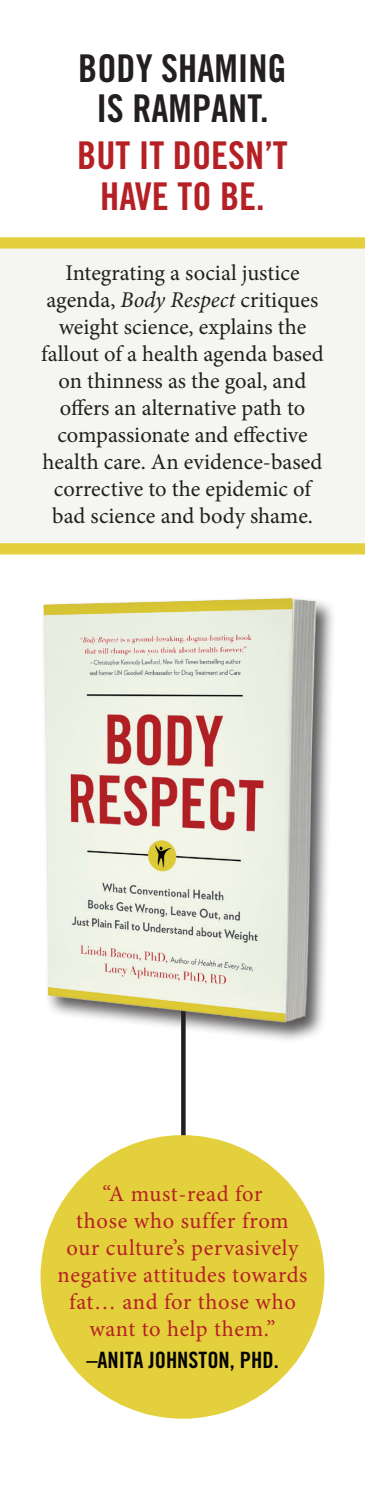
<style>
.page{position:relative;width:365px;height:1499px;background:#fff}
.page>*{position:absolute;margin:0;border:0;box-sizing:border-box;transform-origin:0 0}
.t1{font:38.25px/40.5px "Trade Gothic LT Std Bd Cn 20";color:#231f20;text-align:center}
.t2{font:38.25px/40.5px "Trade Gothic LT Std Bd Cn 20";color:#b52024;text-align:center}
.t3{font:22.5px/27px "Minion Pro";color:#231f20;text-align:center}
.t4{font:22.5px/27px "Minion Pro";letter-spacing:.025em;color:#b52024;text-align:center}
.t5{font:22.5px "Trade Gothic LT Std Bd Cn 20";color:#040503}
.s1{font-style:italic}
</style>
<div class="page">
<svg style="left:181px;top:1043px;width:4px;height:92px"></svg>
<div style="left:0;top:237px;width:364px;height:312px;background:#f5f6f2"></div>
<div style="left:40px;top:1135px;width:284px;height:283px;background:#e4cf3c;border-radius:50%"></div>
<div style="left:41px;top:596px;width:294px;height:447px;background:#231f20;opacity:.75"></div>
<img style="left:41px;top:596px;width:280px;height:436px">
<div style="left:0;top:237px;width:364px;height:11px;background:#e4cf3c"></div>
<div style="left:0;top:543px;width:364px;height:11px;background:#e4cf3c"></div>
<h1 class="t1" style="left:78px;top:47px;width:210px">BODY SHAMING<br>IS RAMPANT.</h1>
<h1 class="t2" style="left:77px;top:135px;width:212px">BUT IT DOESN’T<br>HAVE TO BE.</h1>
<p class="t3" style="left:41px;top:259px;width:284px">Integrating a social justice agenda, <span class="s1">Body Respect</span> critiques weight science, explains the fallout of a health agenda based on thinness as the goal, and offers an alternative path to compassionate and effective health care. An evidence-based corrective to the epidemic of bad science and body shame.</p>
<p class="t4" style="left:57px;top:1180px;width:251px">“A must-read for<br>those who suffer from our culture’s pervasively negative attitudes towards fat… and for those who want to help them.”</p>
<p class="t5" style="left:86px;top:1345px;width:194px">–ANITA JOHNSTON, PHD.</p>
</div>
